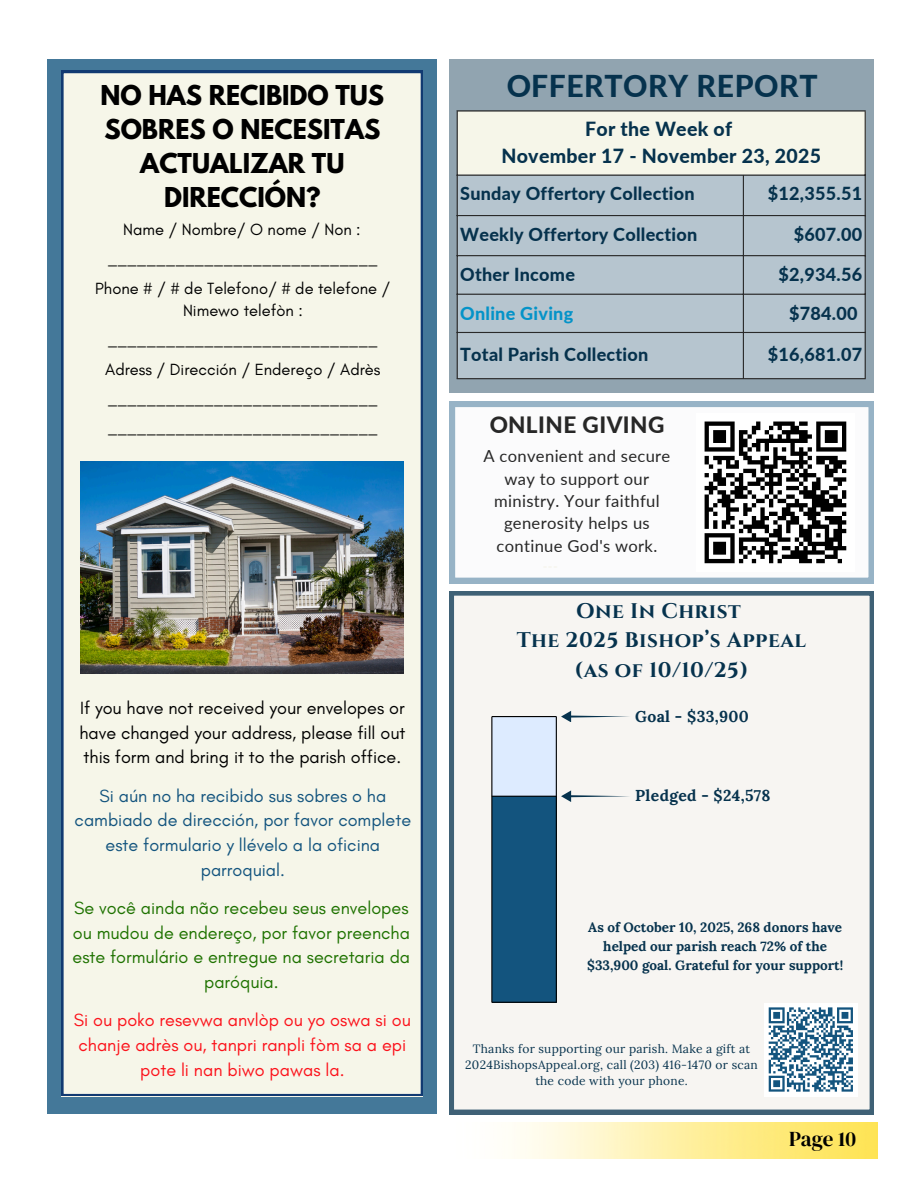
<style>
.page{position:relative;width:918px;height:1188px;background:#fff}
.page>*{position:absolute;margin:0;border:0;box-sizing:border-box;transform-origin:0 0}
.t1{font:800 30.15px "Lato";letter-spacing:.02em;color:#06324d}
.t2{font:700 24.3px/33.8px "League Spartan";color:#000;text-align:center}
.t3{font:800 22.5px "Lato";letter-spacing:.02em;color:#272727}
.t4{font:700 21.15px/29.2px "Cinzel";letter-spacing:.02em;color:#06324d;text-align:center}
.t5{font:21px "DM Serif Display";color:#000}
.t6{font:800 19.5px/27px "Lato";letter-spacing:.015em;color:#06324d;text-align:center}
.t7{font:800 18px "Lato";letter-spacing:.015em;color:#06324d}
.t8{font:18px/24.8px "Glacial Indifference";color:#1e7200;text-align:center}
.t9{font:18px/24.8px "Glacial Indifference";color:#13547e;text-align:center}
.t10{font:18px/24.8px "Glacial Indifference";color:#000;text-align:justify}
.t11{font:18px/24.8px "Glacial Indifference";color:#fc121b;text-align:center}
.t12{font:800 18px "Lato";letter-spacing:.015em;color:#0493c8}
.t13{font:16.65px/22.4px "Lato";letter-spacing:.02em;color:#272727;text-align:center}
.t14{font:16.5px/22.5px "Glacial Indifference";color:#000;text-align:center}
.t15{font:700 15.75px "Lora";letter-spacing:.02em;color:#06324d}
.t16{font:700 13.5px/19.2px "Lora";color:#06324d;text-align:center}
.t17{font:12px/16px "Lora";letter-spacing:.02em;color:#06324d;text-align:center}
</style>
<div class="page">
<div style="left:47px;top:59px;width:390px;height:1055px;background:#447899"></div>
<div style="left:61px;top:71px;width:361px;height:1025px;background:#f6f6e9"></div>
<div style="left:450px;top:591px;width:424px;height:523px;background:#f7f5f2"></div>
<div style="left:764px;top:1003px;width:94px;height:93px;background:#fff"></div>
<svg style="left:768px;top:1007px;width:85px;height:85px"></svg>
<img style="left:81px;top:462px;width:323px;height:211px">
<svg style="left:450px;top:401px;width:424px;height:182px"></svg>
<div style="left:696px;top:413px;width:159px;height:159px;background:#fff"></div>
<svg style="left:704px;top:421px;width:143px;height:143px"></svg>
<div style="left:450px;top:59px;width:424px;height:334px;background:#91a4b0"></div>
<div style="left:457px;top:111px;width:408px;height:64px;background:#f6f6e9"></div>
<div style="left:458px;top:176px;width:407px;height:202px;background:#b6c5cf"></div>
<hr style="left:457px;top:112px;width:1px;height:266px;background:#2a2a2a">
<hr style="left:743px;top:176px;width:1px;height:202px;background:#2a2a2a">
<hr style="left:865px;top:112px;width:1px;height:266px;background:#2a2a2a">
<hr style="left:457px;top:110px;width:409px;height:2px;background:#2a2a2a">
<hr style="left:457px;top:175px;width:409px;height:1px;background:#2a2a2a">
<hr style="left:457px;top:215px;width:409px;height:1px;background:#2a2a2a">
<hr style="left:457px;top:255px;width:409px;height:1px;background:#2a2a2a">
<hr style="left:457px;top:294px;width:409px;height:1px;background:#2a2a2a">
<hr style="left:457px;top:332px;width:409px;height:1px;background:#2a2a2a">
<hr style="left:457px;top:378px;width:409px;height:1px;background:#2a2a2a">
<img style="left:513px;top:1122px;width:365px;height:36px">
<div style="left:492px;top:795px;width:64px;height:207px;background:#13547e"></div>
<div style="left:492px;top:716px;width:64px;height:79px;background:#ddebff"></div>
<svg style="left:561px;top:711px;width:69px;height:11px"></svg>
<svg style="left:561px;top:790px;width:69px;height:12px"></svg>
<hr style="left:492px;top:716px;width:64px;height:1px;background:#000">
<hr style="left:492px;top:796px;width:64px;height:1px;background:#000">
<hr style="left:491px;top:717px;width:1px;height:286px;background:#000">
<hr style="left:556px;top:717px;width:1px;height:286px;background:#000">
<hr style="left:492px;top:1002px;width:64px;height:1px;background:#000">
<h2 class="t2" style="left:101px;top:82px;width:285px">NO HAS RECIBIDO TUS<br>SOBRES O NECESITAS<br>ACTUALIZAR TU<br>DIRECCIÓN?</h2>
<h6 class="t14" style="left:123px;top:218px;width:239px">Name / Nombre/ O nome / Non :</h6>
<p class="t14" style="left:108px;top:247px;width:272px">____________________________</p>
<h6 class="t14" style="left:95px;top:277px;width:297px">Phone # / # de Telefono/ # de telefone /<br>Nimewo telefòn :</h6>
<p class="t14" style="left:108px;top:328px;width:272px">____________________________</p>
<h6 class="t14" style="left:105px;top:358px;width:277px">Adress / Dirección / Endereço / Adrès</h6>
<p class="t14" style="left:108px;top:387px;width:272px">____________________________</p>
<p class="t14" style="left:108px;top:416px;width:272px">____________________________</p>
<h6 class="t10" style="left:79px;top:695px;width:328px">If you have not received your envelopes or have changed your address, please fill out this form and bring it to the parish office.</h6>
<h6 class="t9" style="left:75px;top:783px;width:338px">Si aún no ha recibido sus sobres o ha cambiado de dirección, por favor complete este formulario y llévelo a la oficina parroquial.</h6>
<h6 class="t8" style="left:73px;top:895px;width:339px">Se você ainda não recebeu seus envelopes ou mudou de endereço, por favor preencha este formulário e entregue na secretaria da paróquia.</h6>
<h6 class="t11" style="left:74px;top:1007px;width:338px">Si ou poko resevwa anvlòp ou yo oswa si ou chanje adrès ou, tanpri ranpli fòm sa a epi pote li nan biwo pawas la.</h6>
<h1 class="t1" style="left:506px;top:68px;width:313px">OFFERTORY REPORT</h1>
<h3 class="t6" style="left:501px;top:115px;width:321px">For the Week of<br>November 17 - November 23, 2025</h3>
<h5 class="t7" style="left:460px;top:183px;width:236px">Sunday Offertory Collection</h5>
<h5 class="t7" style="left:768px;top:183px;width:96px">$12,355.51</h5>
<h5 class="t7" style="left:460px;top:223px;width:239px">Weekly Offertory Collection</h5>
<h5 class="t7" style="left:794px;top:223px;width:70px">$607.00</h5>
<h5 class="t7" style="left:460px;top:263px;width:116px">Other Income</h5>
<h5 class="t7" style="left:778px;top:263px;width:85px">$2,934.56</h5>
<h5 class="t12" style="left:460px;top:302px;width:115px">Online Giving</h5>
<h5 class="t7" style="left:789px;top:302px;width:70px">$784.00</h5>
<h5 class="t7" style="left:460px;top:343px;width:190px">Total Parish Collection</h5>
<h5 class="t7" style="left:768px;top:343px;width:96px">$16,681.07</h5>
<h3 class="t3" style="left:489px;top:411px;width:177px">ONLINE GIVING</h3>
<p class="t13" style="left:483px;top:444px;width:189px">A convenient and secure way to support our ministry. Your faithful generosity helps us continue God's work.</p>
<h3 class="t4" style="left:517px;top:597px;width:291px">One In Christ<br>The 2025 Bishop’s Appeal (as of 10/10/25)</h3>
<p class="t15" style="left:635px;top:706px;width:115px">Goal - $33,900</p>
<p class="t15" style="left:635px;top:785px;width:137px">Pledged - $24,578</p>
<p class="t16" style="left:587px;top:917px;width:258px">As of October 10, 2025, 268 donors have helped our parish reach 72% of the $33,900 goal. Grateful for your support!</p>
<p class="t17" style="left:465px;top:1041px;width:294px">Thanks for supporting our parish. Make a gift at<br>2024BishopsAppeal.org, call (203) 416-1470 or scan the code with your phone.</p>
<h4 class="t5" style="left:789px;top:1124px;width:68px">Page 10</h4>
</div>
